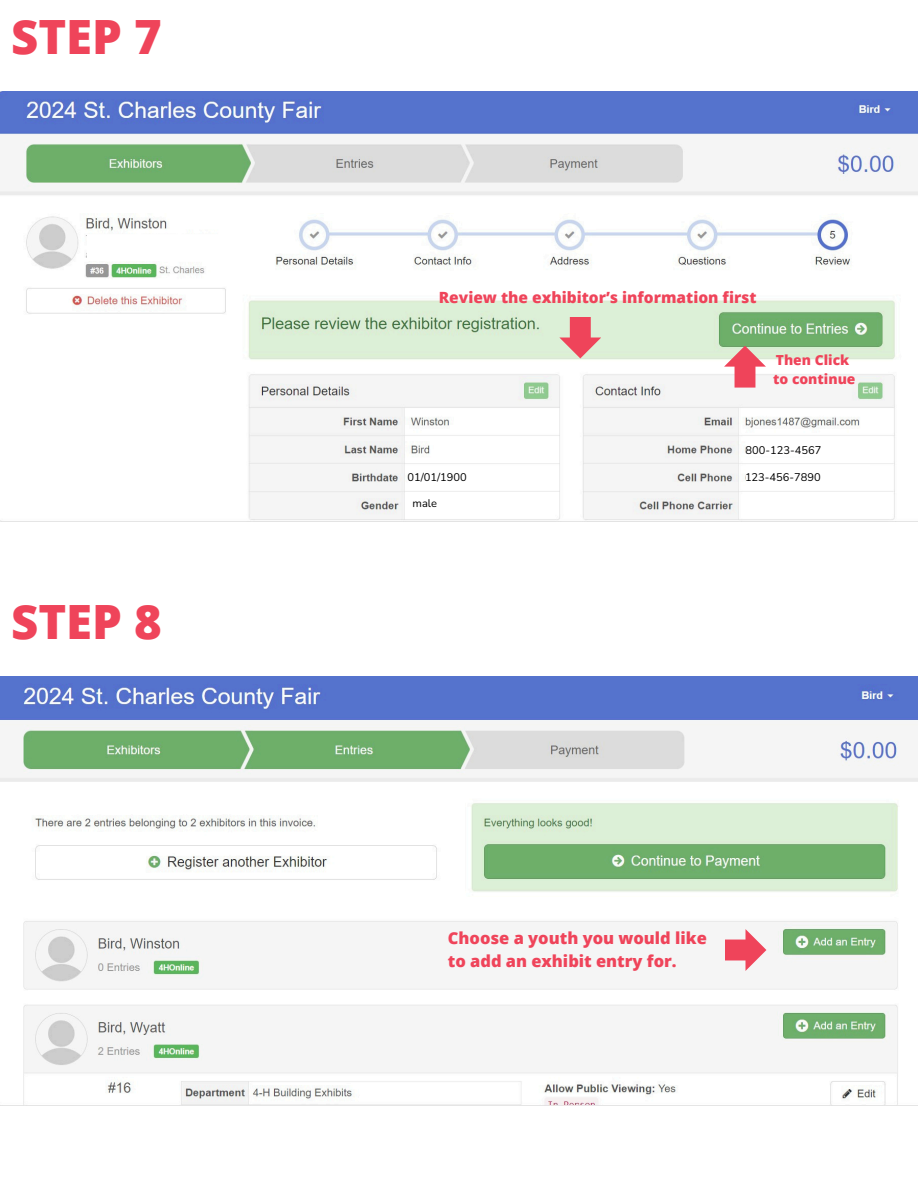
<style>
.page{position:relative;width:918px;height:1188px;background:#fff}
.page>*{position:absolute;margin:0;border:0;box-sizing:border-box;transform-origin:0 0}
.t1{font:800 47.25px "Open Sans";color:#ef445a}
.t2{font:800 16.5px/22.5px "Open Sans";color:#ef445a}
.t3{font:800 15.45px "Open Sans";color:#ef445a}
.t4{font:800 13.8px/19px "Open Sans";color:#ef445a}
.t5{font:11.1px "Nunito";color:#000}
</style>
<div class="page">
<img style="left:0;top:92px;width:918px;height:430px">
<img style="left:0;top:677px;width:918px;height:428px">
<svg style="left:87px;top:234px;width:160px;height:27px"></svg>
<svg style="left:408px;top:465px;width:112px;height:20px"></svg>
<svg style="left:746px;top:439px;width:110px;height:18px"></svg>
<svg style="left:746px;top:464px;width:124px;height:21px"></svg>
<svg style="left:559px;top:317px;width:42px;height:41px"></svg>
<svg style="left:724px;top:346px;width:42px;height:42px"></svg>
<svg style="left:725px;top:929px;width:41px;height:42px"></svg>
<p class="t1" style="left:11px;top:3px;width:152px">STEP 7</p>
<h2 class="t1" style="left:11px;top:588px;width:152px">STEP 8</h2>
<h3 class="t3" style="left:439px;top:286px;width:319px">Review the exhibitor’s information first</h3>
<p class="t4" style="left:773px;top:350px;width:84px">Then Click to continue</p>
<p class="t5" style="left:407px;top:470px;width:61px">01/01/1900</p>
<p class="t5" style="left:413px;top:496px;width:26px">male</p>
<p class="t5" style="left:746px;top:443px;width:77px">800-123-4567</p>
<p class="t5" style="left:745px;top:470px;width:77px">123-456-7890</p>
<p class="t2" style="left:448px;top:927px;width:260px">Choose a youth you would like to add an exhibit entry for.</p>
</div>
